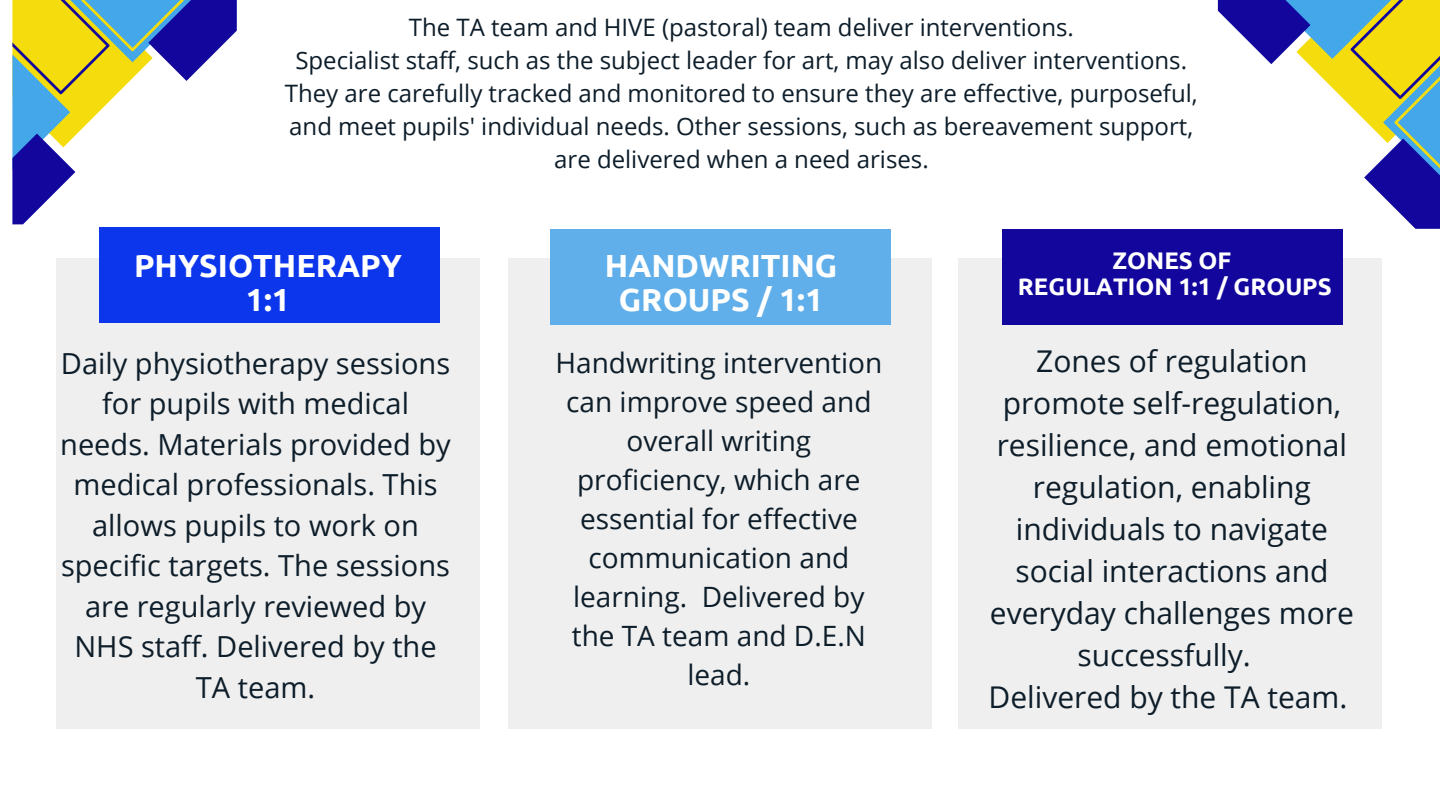
<style>
.page{position:relative;width:1440px;height:810px;background:#fff}
.page>*{position:absolute;margin:0;border:0;box-sizing:border-box;transform-origin:0 0}
.t1{font:700 32px/34.5px "Ubuntu";color:#fff;text-align:center}
.t2{font:30px/42px "Open Sans";color:#0d1d29;text-align:center}
.t3{font:29px/40.5px "Open Sans";color:#0d1d29;text-align:center}
.t4{font:28px/39px "Open Sans";color:#0d1d29;text-align:center}
.t5{font:24px/33px "Open Sans";color:#0d1d29;text-align:center}
.t6{font:700 24px/26.2px "Ubuntu";color:#fff;text-align:center}
</style>
<div class="page">
<div style="left:56px;top:259px;width:424px;height:470px;background:#efefef"></div>
<div style="left:99px;top:227px;width:341px;height:96px;background:#0c36eb"></div>
<div style="left:508px;top:259px;width:424px;height:470px;background:#efefef"></div>
<div style="left:550px;top:229px;width:340px;height:96px;background:#61afea"></div>
<div style="left:958px;top:259px;width:424px;height:470px;background:#efefef"></div>
<div style="left:1002px;top:229px;width:340px;height:96px;background:#12069c"></div>
<svg style="left:1218px;top:0;width:222px;height:229px"></svg>
<svg style="left:13px;top:0;width:224px;height:224px"></svg>
<h1 class="t5" style="left:409px;top:10px;width:667px">The TA team and HIVE (pastoral) team deliver interventions.</h1>
<h4 class="t5" style="left:295px;top:43px;width:893px">Specialist staff, such as the subject leader for art, may also deliver interventions.</h4>
<h2 class="t5" style="left:285px;top:76px;width:914px">They are carefully tracked and monitored to ensure they are effective, purposeful, and meet pupils' individual needs. Other sessions, such as bereavement support, are delivered when a need arises.</h2>
<p class="t1" style="left:134px;top:248px;width:269px">PHYSIOTHERAPY<br>1:1</p>
<p class="t1" style="left:605px;top:248px;width:234px">HANDWRITING<br>GROUPS / 1:1</p>
<p class="t6" style="left:1018px;top:247px;width:315px">ZONES OF<br>REGULATION 1:1 / GROUPS</p>
<p class="t3" style="left:60px;top:342px;width:392px">Daily physiotherapy sessions for pupils with medical needs. Materials provided by medical professionals. This allows pupils to work on specific targets. The sessions are regularly reviewed by<br>NHS staff. Delivered by the<br>TA team.</p>
<p class="t4" style="left:555px;top:343px;width:328px">Handwriting intervention can improve speed and overall writing proficiency, which are essential for effective communication and learning. Delivered by the TA team and D.E.N lead.</p>
<h1 class="t2" style="left:989px;top:339px;width:367px">Zones of regulation promote self-regulation, resilience, and emotional regulation, enabling individuals to navigate social interactions and everyday challenges more successfully.<br>Delivered by the TA team.</h1>
</div>
